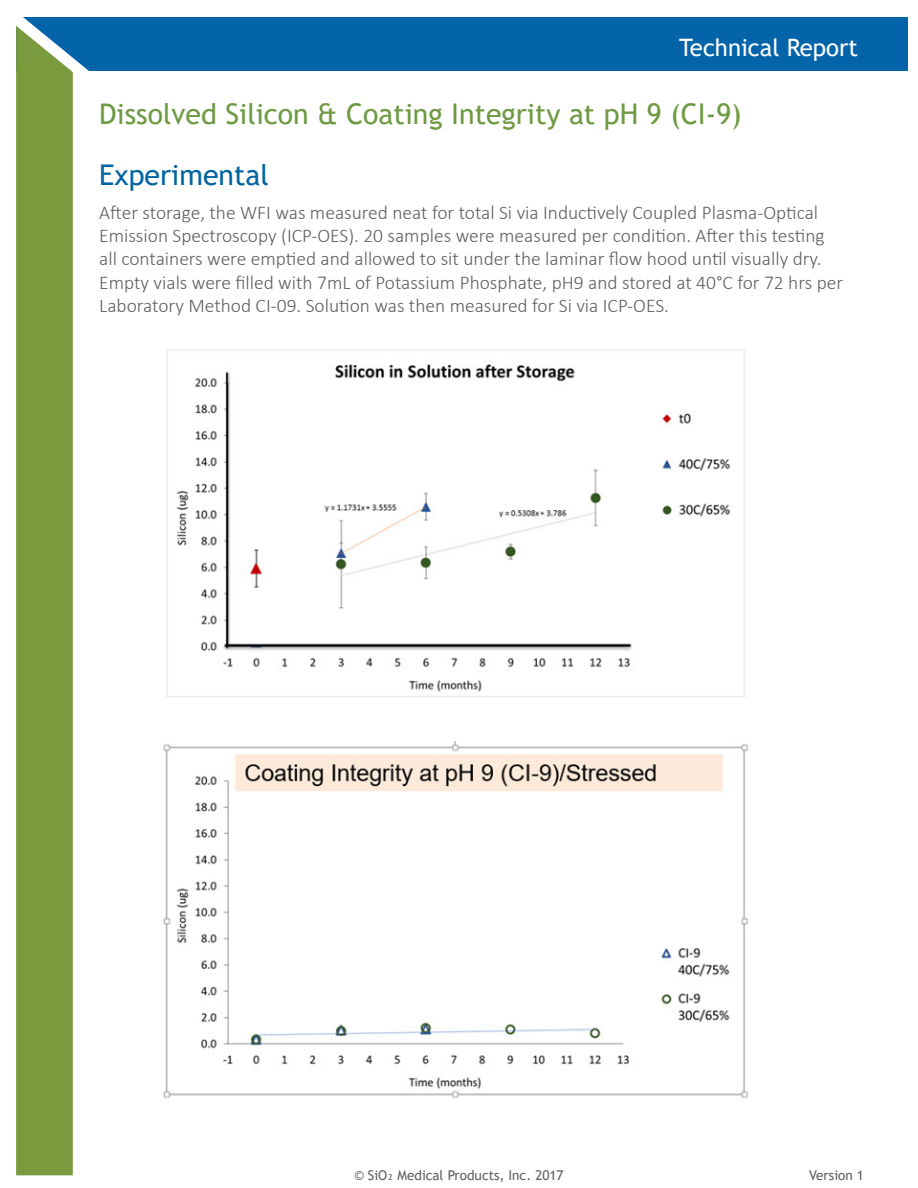
<style>
.page{position:relative;width:918px;height:1188px;background:#fff}
.page>*{position:absolute;margin:0;border:0;box-sizing:border-box;transform-origin:0 0}
.t1{font:28.5px "Trebuchet MS";color:#6e9a43}
.t2{font:28.5px "Trebuchet MS";color:#0064a2}
.t3{font:24px "Trebuchet MS";color:#fff}
.t4{font:300 19.5px/23.4px "Calibri";color:#5e605f}
.t5{font:13.5px "Trebuchet MS";color:#5e605f}
</style>
<div class="page">
<div style="left:16px;top:17px;width:891px;height:54px;background:#0464a9"></div>
<div style="left:16px;top:194px;width:57px;height:981px;background:#799b3d"></div>
<svg style="left:16px;top:17px;width:73px;height:177px"></svg>
<img style="left:167px;top:349px;width:578px;height:348px">
<img style="left:163px;top:742px;width:586px;height:357px">
<p class="t3" style="left:679px;top:33px;width:180px">Technical Report</p>
<h1 class="t1" style="left:99px;top:96px;width:644px">Dissolved Silicon &amp; Coating Integrity at pH 9 (CI-9)</h1>
<h1 class="t2" style="left:99px;top:157px;width:171px">Experimental</h1>
<p class="t4" style="left:99px;top:200px;width:745px">After storage, the WFI was measured neat for total Si via Inductively Coupled Plasma-Optical Emission Spectroscopy (ICP-OES). 20 samples were measured per condition. After this testing all containers were emptied and allowed to sit under the laminar flow hood until visually dry.<br>Empty vials were filled with 7mL of Potassium Phosphate, pH9 and stored at 40°C for 72 hrs per Laboratory Method CI-09. Solution was then measured for Si via ICP-OES.</p>
<p class="t5" style="left:354px;top:1167px;width:211px">© SiO₂ Medical Products, Inc. 2017</p>
<p class="t5" style="left:809px;top:1167px;width:56px">Version 1</p>
</div>
